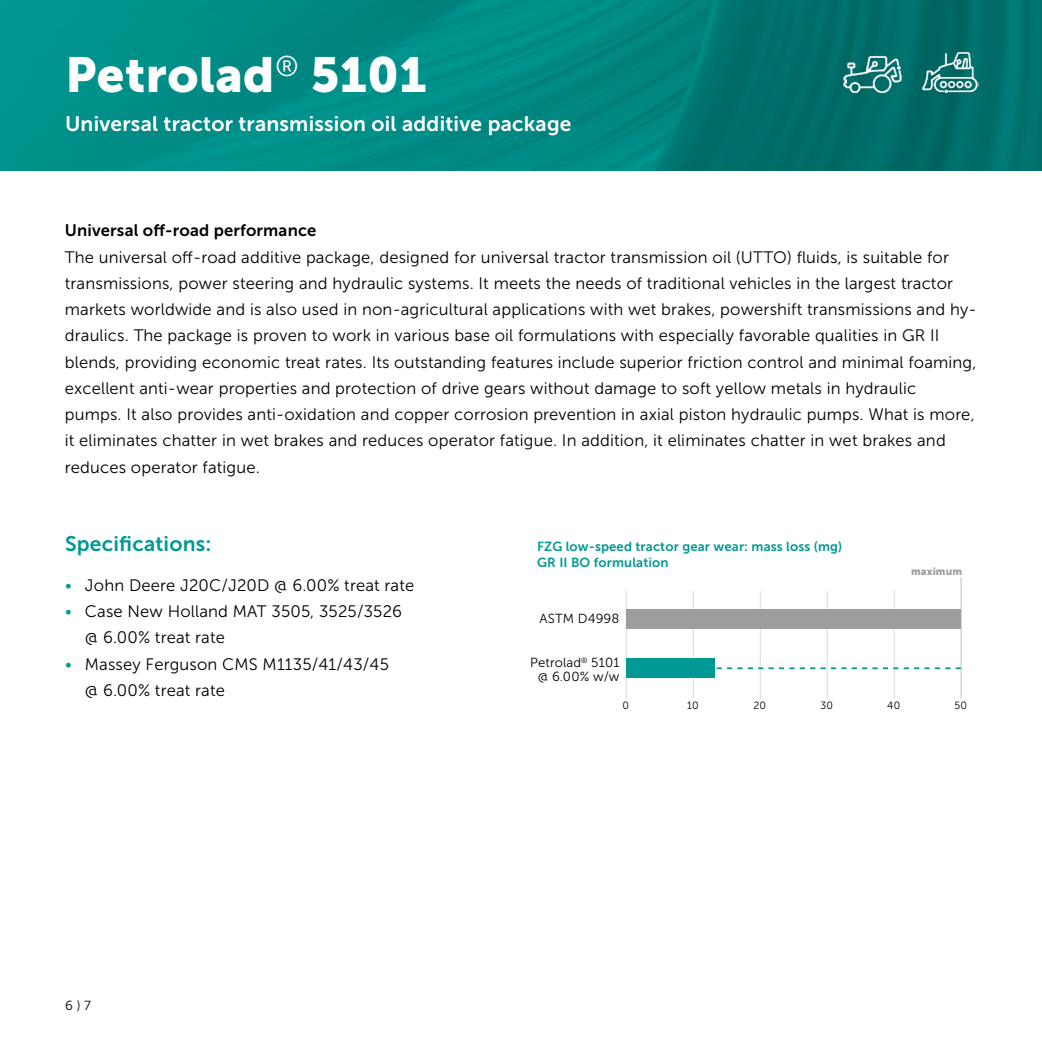
<style>
.page{position:relative;width:1042px;height:1042px;background:#fff}
.page>*{position:absolute;margin:0;border:0;box-sizing:border-box;transform-origin:0 0}
.t1{font:49px "Museo Sans 900";letter-spacing:.01em;color:#fff}
.t2{font:21px "Museo Sans 700";letter-spacing:.01em;color:#fff}
.t3{font:21px "Museo Sans 700";letter-spacing:.01em;color:#009993}
.t4{font:16.62px/26.2px "Museo Sans 300";letter-spacing:.01em;color:#000}
.t5{font:13.12px/15.8px "Museo Sans 700";letter-spacing:.01em;color:#009993}
.t6{font:13.12px/14px "Museo Sans 300";letter-spacing:.01em;color:#000;text-align:center}
.t7{font:10.5px "Museo Sans 300";letter-spacing:.01em;color:#000}
.t8{font:10.5px "Museo Sans 900";letter-spacing:.01em;color:#9d9d9c}
.s1{font-family:"Museo Sans 700"}
.s2{color:#009993}
</style>
<div class="page">
<img style="left:0;top:0;width:1042px;height:171px">
<hr style="left:626px;top:591px;width:1px;height:107px;background:#dadada">
<hr style="left:693px;top:591px;width:1px;height:107px;background:#dadada">
<hr style="left:760px;top:591px;width:1px;height:107px;background:#dadada">
<hr style="left:827px;top:591px;width:1px;height:107px;background:#dadada">
<hr style="left:894px;top:591px;width:1px;height:107px;background:#dadada">
<hr style="left:960px;top:577px;width:2px;height:121px;background:#dadada">
<div style="left:626px;top:608px;width:335px;height:20px;background:#9d9d9c"></div>
<div style="left:626px;top:658px;width:89px;height:20px;background:#009993"></div>
<svg style="left:716px;top:667px;width:245px;height:2px"></svg>
<img style="left:920px;top:50px;width:58px;height:45px">
<img style="left:841px;top:49px;width:62px;height:46px">
<p class="t1" style="left:65px;top:47px;width:363px">Petrolad<sup>®</sup> 5101</p>
<p class="t2" style="left:65px;top:112px;width:508px">Universal tractor transmission oil additive package</p>
<p class="t4" style="left:65px;top:218px;width:913px"><span class="s1">Universal off-road performance<br></span>The universal off-road additive package, designed for universal tractor transmission oil (UTTO) fluids, is suitable for transmissions, power steering and hydraulic systems. It meets the needs of traditional vehicles in the largest tractor markets worldwide and is also used in non-agricultural applications with wet brakes, powershift transmissions and hy&shy;draulics. The package is proven to work in various base oil formulations with especially favorable qualities in GR II blends, providing economic treat rates. Its outstanding features include superior friction control and minimal foaming, excellent anti-wear properties and protection of drive gears without damage to soft yellow metals in hydraulic pumps. It also provides anti-oxidation and copper corrosion prevention in axial piston hydraulic pumps. What is more, it eliminates chatter in wet brakes and reduces operator fatigue. In addition, it eliminates chatter in wet brakes and reduces operator fatigue.</p>
<p class="t3" style="left:65px;top:532px;width:148px">Specifications:</p>
<p class="t4" style="left:65px;top:572px;width:351px"><span class="s2">•</span> John Deere J20C/J20D @ 6.00% treat rate</p>
<p class="t4" style="left:85px;top:598px;width:319px;text-indent:-20px"><span class="s2">•</span> Case New Holland MAT 3505, 3525/3526 @ 6.00% treat rate</p>
<p class="t4" style="left:85px;top:651px;width:305px;text-indent:-20px"><span class="s2">•</span> Massey Ferguson CMS M1135/41/43/45 @ 6.00% treat rate</p>
<p class="t6" style="left:65px;top:999px;width:28px">6 ) 7</p>
<p class="t5" style="left:537px;top:539px;width:307px">FZG low-speed tractor gear wear: mass loss (mg)<br>GR II BO formulation</p>
<p class="t6" style="left:540px;top:612px;width:81px">ASTM D4998</p>
<p class="t6" style="left:530px;top:655px;width:91px">Petrolad<sup>®</sup> 5101 @ 6.00% w/w</p>
<p class="t8" style="left:911px;top:565px;width:53px">maximum</p>
<p class="t7" style="left:622px;top:699px;width:8px">0</p>
<p class="t7" style="left:687px;top:699px;width:13px">10</p>
<p class="t7" style="left:753px;top:699px;width:14px">20</p>
<p class="t7" style="left:820px;top:699px;width:14px">30</p>
<p class="t7" style="left:887px;top:699px;width:14px">40</p>
<p class="t7" style="left:954px;top:699px;width:14px">50</p>
</div>
